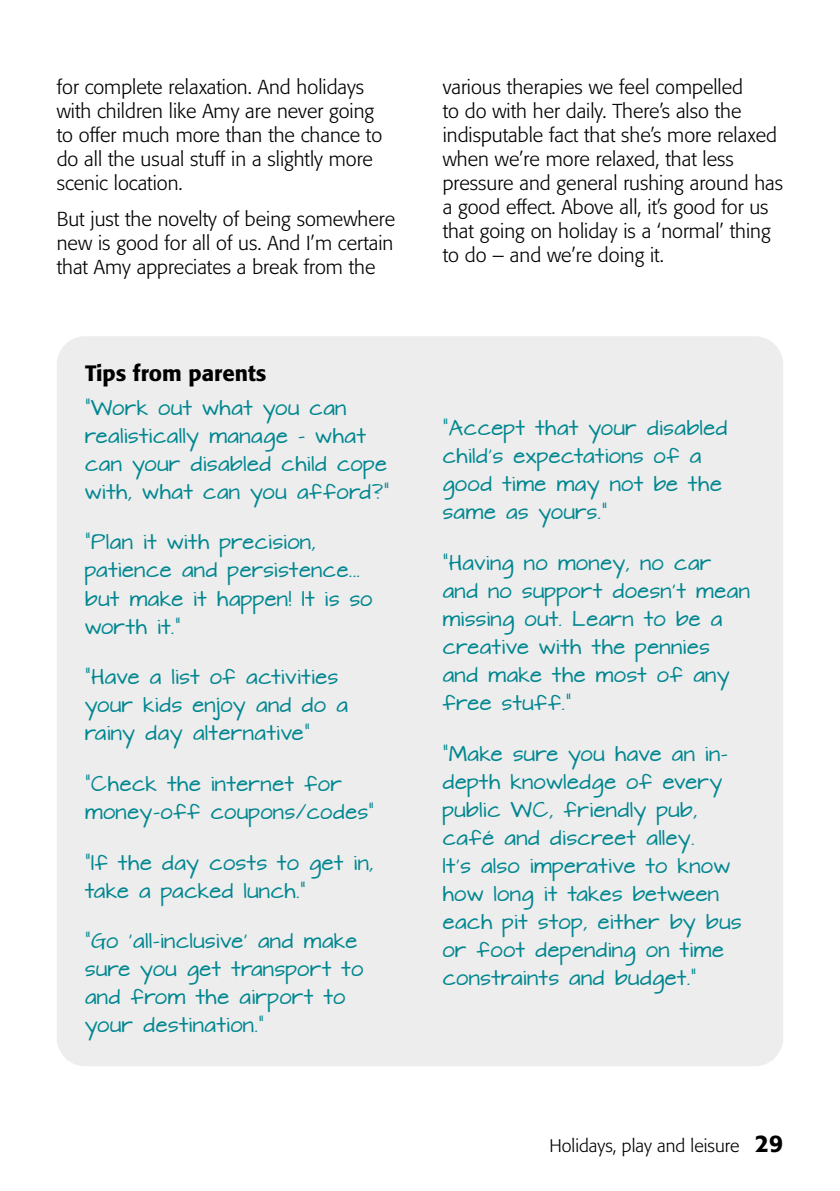
<style>
.page{position:relative;width:840px;height:1191px;background:#fff}
.page>*{position:absolute;margin:0;border:0;box-sizing:border-box;transform-origin:0 0}
.t1{font:500 22px "Formata BQ";color:#000}
.t2{font:300 20px/24px "Formata BQ";color:#000}
.t3{font:18px/28px "Architects Daughter";letter-spacing:.04em;color:#008690}
.t4{font:300 18px "Formata BQ";color:#000}
.s1{font-weight:500;font-size:24px}
</style>
<div class="page">
<div style="left:57px;top:336px;width:725px;height:730px;background:#ecedec;border-radius:28px"></div>
<p class="t2" style="left:57px;top:76px;width:327px">for complete relaxation. And holidays with children like Amy are never going to offer much more than the chance to do all the usual stuff in a slightly more scenic location.</p>
<p class="t2" style="left:57px;top:207px;width:340px;text-align:justify">But just the novelty of being somewhere new is good for all of us. And I’m certain that Amy appreciates a break from the</p>
<p class="t1" style="left:85px;top:360px;width:183px">Tips from parents</p>
<p class="t3" style="left:85px;top:395px;width:305px">“Work out what you can realistically manage – what can your disabled child cope with, what can you afford?”</p>
<p class="t3" style="left:85px;top:530px;width:288px">“Plan it with precision, patience and persistence... but make it happen! It is so worth it.”</p>
<p class="t3" style="left:85px;top:664px;width:264px">“Have a list of activities your kids enjoy and do a rainy day alternative”</p>
<p class="t3" style="left:85px;top:771px;width:290px">“Check the internet for money-off coupons/codes”</p>
<p class="t3" style="left:85px;top:850px;width:290px">“If the day costs to get in, take a packed lunch.”</p>
<p class="t3" style="left:85px;top:928px;width:279px">“Go ‘all-inclusive’ and make sure you get transport to and from the airport to your destination.”</p>
<p class="t2" style="left:442px;top:76px;width:342px">various therapies we feel compelled<br>to do with her daily. There’s also the indisputable fact that she’s more relaxed when we’re more relaxed, that less pressure and general rushing around has a good effect. Above all, it’s good for us that going on holiday is a ‘normal’ thing to do – and we’re doing it.</p>
<p class="t3" style="left:442px;top:415px;width:286px">“Accept that your disabled child’s expectations of a good time may not be the same as yours.”</p>
<p class="t3" style="left:442px;top:550px;width:308px">“Having no money, no car and no support doesn’t mean missing out. Learn to be a creative with the pennies<br>and make the most of any free stuff.“</p>
<p class="t3" style="left:442px;top:741px;width:300px">“Make sure you have an in&shy;depth knowledge of every public WC, friendly pub, café and discreet alley.<br>It’s also imperative to know how long it takes between each pit stop, either by bus or foot depending on time constraints and budget.”</p>
<p class="t4" style="left:549px;top:1135px;width:235px">Holidays, play and leisure <span class="s1">29</span></p>
</div>
